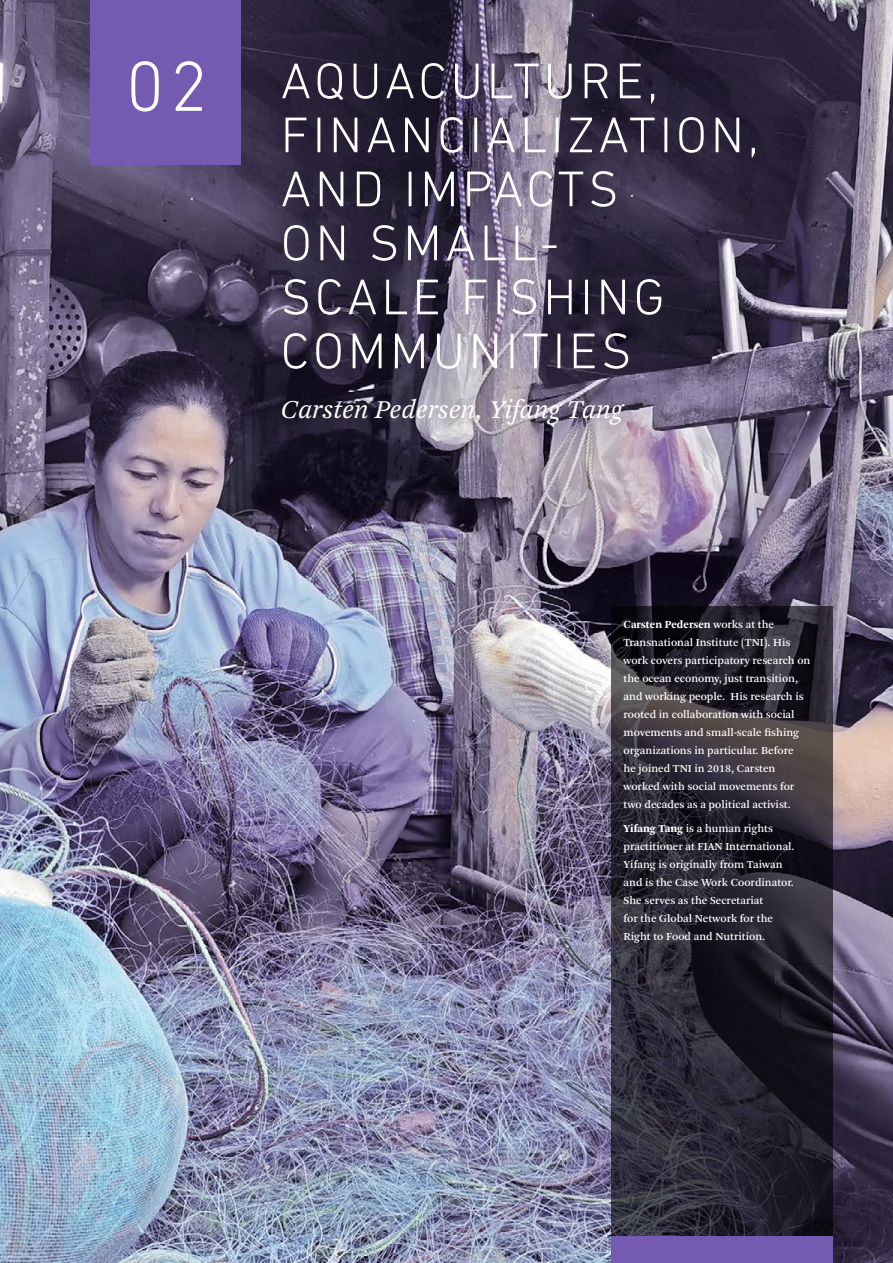
<style>
.page{position:relative;width:893px;height:1263px;background:#fff}
.page>*{position:absolute;margin:0;border:0;box-sizing:border-box;transform-origin:0 0}
._01_Title-Article_EN{font:300 72px "DIN Next LT Pro";color:#fff}
._01_Title-Article_EN-2{font:300 51px/54px "DIN Next LT Pro";letter-spacing:.075em;color:#fff}
._01_Title-Authors{font:italic 27px "Arnhem Pro Blond";letter-spacing:-.005em;color:#fff}
._01_Authors_EN{font:11.25px/18px "Arnhem Pro";color:#fff}
.s1{font-weight:700}
.s2{font-weight:900}
</style>
<div class="page">
<img style="left:0;top:0;width:893px;height:1263px">
<div style="left:90px;top:0;width:150px;height:165px;background:#745ab1"></div>
<svg style="left:611px;top:606px;width:222px;height:630px;background:#2a2631"></svg>
<div style="left:611px;top:1236px;width:222px;height:27px;background:#745ab1"></div>
<p class="_01_Title-Article_EN" style="left:126px;top:45px;width:84px">02</p>
<p class="_01_Title-Article_EN-2" style="left:281px;top:53px;width:479px">AQUACULTURE,<br>FINANCIALIZATION,<br>AND IMPACTS<br>ON SMALL-<br>SCALE FISHING<br>COMMUNITIES</p>
<p class="_01_Title-Authors" style="left:281px;top:392px;width:344px">Carsten Pedersen, Yifang Tang</p>
<p class="_01_Authors_EN" style="left:623px;top:616px;width:188px"><span class="s1">Carsten Pedersen</span> works at the Transnational Institute (TNI). His work covers participatory research on the ocean economy, just transition, and working people. His research is rooted in collaboration with social movements and small-scale fishing organizations in particular. Before<br>he joined TNI in 2018, Carsten worked with social movements for two decades as a political activist.</p>
<p class="_01_Authors_EN" style="left:623px;top:820px;width:172px"><span class="s2">Yifang Tang</span> is a human rights practitioner at FIAN International.<br>Yifang is originally from Taiwan and is the Case Work Coordinator.<br>She serves as the Secretariat<br>for the Global Network for the<br>Right to Food and Nutrition.</p>
</div>
